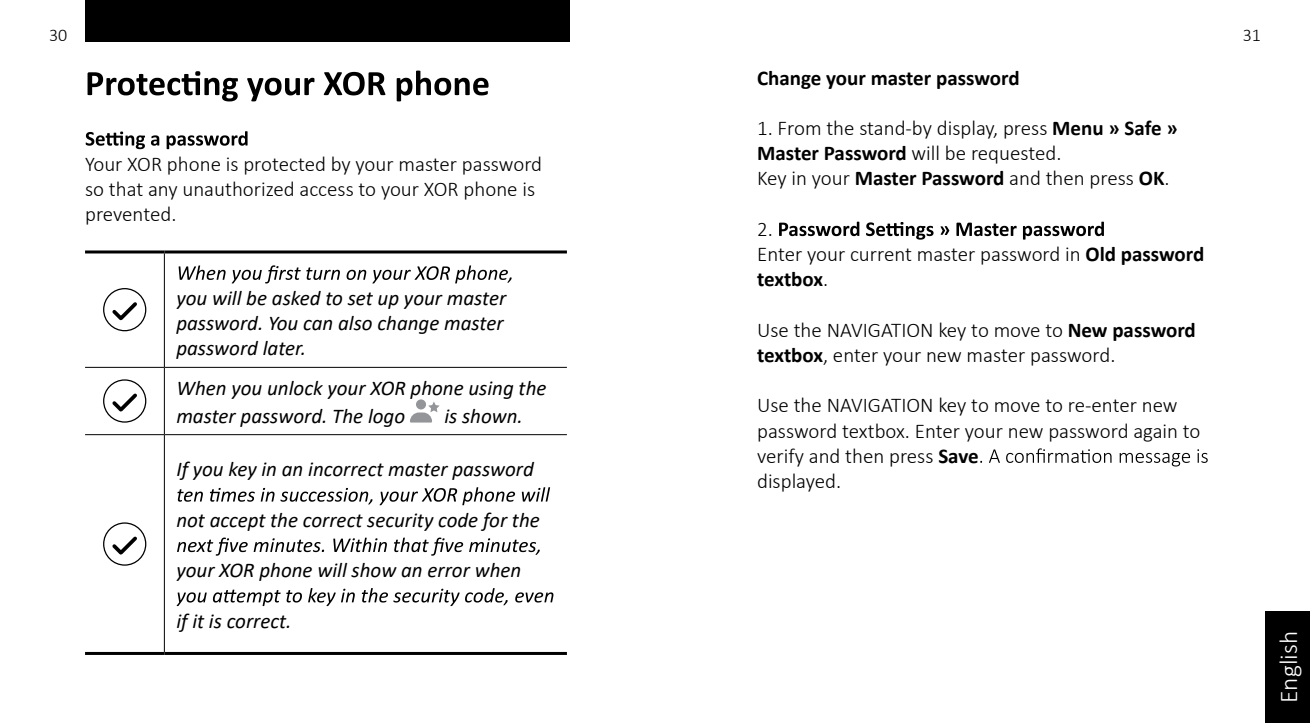
<style>
.page{position:relative;width:1310px;height:723px;background:#fff}
.page>*{position:absolute;margin:0;border:0;box-sizing:border-box;transform-origin:0 0}
.t1{font:300 25.5px "Calibri";color:#fff}
.t2{font:300 21px/25.2px "Calibri";color:#000}
.t3{font:italic 21px/25.2px "Calibri";color:#000}
.t4{font:700 21px "Calibri";color:#000}
.t5{font:300 18px "Calibri";color:#000}
.s1{font-weight:700}
</style>
<div class="page">
<svg style="left:88px;top:71px;width:400px;height:30px"></svg>
<svg style="left:86px;top:131px;width:161px;height:18px"></svg>
<hr style="left:85px;top:250px;width:79px;height:3px;background:#000">
<hr style="left:164px;top:250px;width:403px;height:3px;background:#000">
<hr style="left:85px;top:652px;width:79px;height:3px;background:#000">
<hr style="left:164px;top:652px;width:403px;height:3px;background:#000">
<hr style="left:164px;top:253px;width:1px;height:114px;background:#000">
<hr style="left:164px;top:368px;width:1px;height:66px;background:#000">
<hr style="left:164px;top:435px;width:1px;height:217px;background:#000">
<hr style="left:85px;top:367px;width:79px;height:1px;background:#000">
<hr style="left:164px;top:367px;width:403px;height:1px;background:#000">
<hr style="left:85px;top:434px;width:79px;height:1px;background:#000">
<hr style="left:164px;top:434px;width:403px;height:1px;background:#000">
<div style="left:103px;top:288px;width:43px;height:43px;border:1px solid #000;border-radius:50%"></div>
<svg style="left:109px;top:302px;width:31px;height:22px"></svg>
<svg style="left:179px;top:265px;width:332px;height:18px"></svg>
<div style="left:103px;top:379px;width:43px;height:44px;border:1px solid #000;border-radius:50%"></div>
<svg style="left:109px;top:393px;width:31px;height:22px"></svg>
<svg style="left:410px;top:399px;width:29px;height:23px"></svg>
<div style="left:103px;top:522px;width:43px;height:44px;border:1px solid #000;border-radius:50%"></div>
<svg style="left:109px;top:536px;width:31px;height:22px"></svg>
<svg style="left:177px;top:487px;width:373px;height:18px"></svg>
<svg style="left:177px;top:537px;width:363px;height:19px"></svg>
<svg style="left:177px;top:588px;width:376px;height:18px"></svg>
<div style="left:85px;top:0;width:485px;height:42px;background:#000"></div>
<svg style="left:779px;top:222px;width:325px;height:18px"></svg>
<svg style="left:980px;top:448px;width:227px;height:18px"></svg>
<div style="left:1265px;top:611px;width:45px;height:112px;background:#000"></div>
<p class="t5" style="left:49px;top:23px;width:20px">30</p>
<p class="t5" style="left:1242px;top:23px;width:20px">31</p>
<p class="t2" style="left:85px;top:151px;width:459px">Your XOR phone is protected by your master password so that any unauthorized access to your XOR phone is prevented.</p>
<p class="t3" style="left:176px;top:284px;width:331px">you will be asked to set up your master password. You can also change master password later.</p>
<p class="t3" style="left:176px;top:374px;width:372px;line-height:27.3px">When you unlock your XOR phone using the master password. The logo</p>
<p class="t3" style="left:444px;top:402px;width:80px">is shown.</p>
<p class="t3" style="left:176px;top:456px;width:359px">If you key in an incorrect master password</p>
<p class="t3" style="left:176px;top:506px;width:365px">not accept the correct security code for the</p>
<p class="t3" style="left:176px;top:557px;width:346px">your XOR phone will show an error when</p>
<p class="t3" style="left:176px;top:607px;width:117px">if it is correct.</p>
<p class="t4" style="left:757px;top:63px;width:264px">Change your master password</p>
<p class="t2" style="left:757px;top:115px;width:422px">1. From the stand-by display, press <span class="s1">Menu » Safe »<br>Master Password</span> will be requested.<br>Key in your <span class="s1">Master Password</span> and then press <span class="s1">OK</span>.</p>
<p class="t2" style="left:757px;top:216px;width:449px">2.<br>Enter your current master password in <span class="s1">Old password textbox</span>.</p>
<p class="t2" style="left:757px;top:317px;width:440px">Use the NAVIGATION key to move to <span class="s1">New password textbox</span>, enter your new master password.</p>
<p class="t2" style="left:757px;top:392px;width:445px">Use the NAVIGATION key to move to re-enter new password textbox. Enter your new password again to verify and then press <span class="s1">Save<br></span>displayed.</p>
<p class="t1" style="left:1273px;top:703px;width:74px;rotate:-90deg">English</p>
</div>
